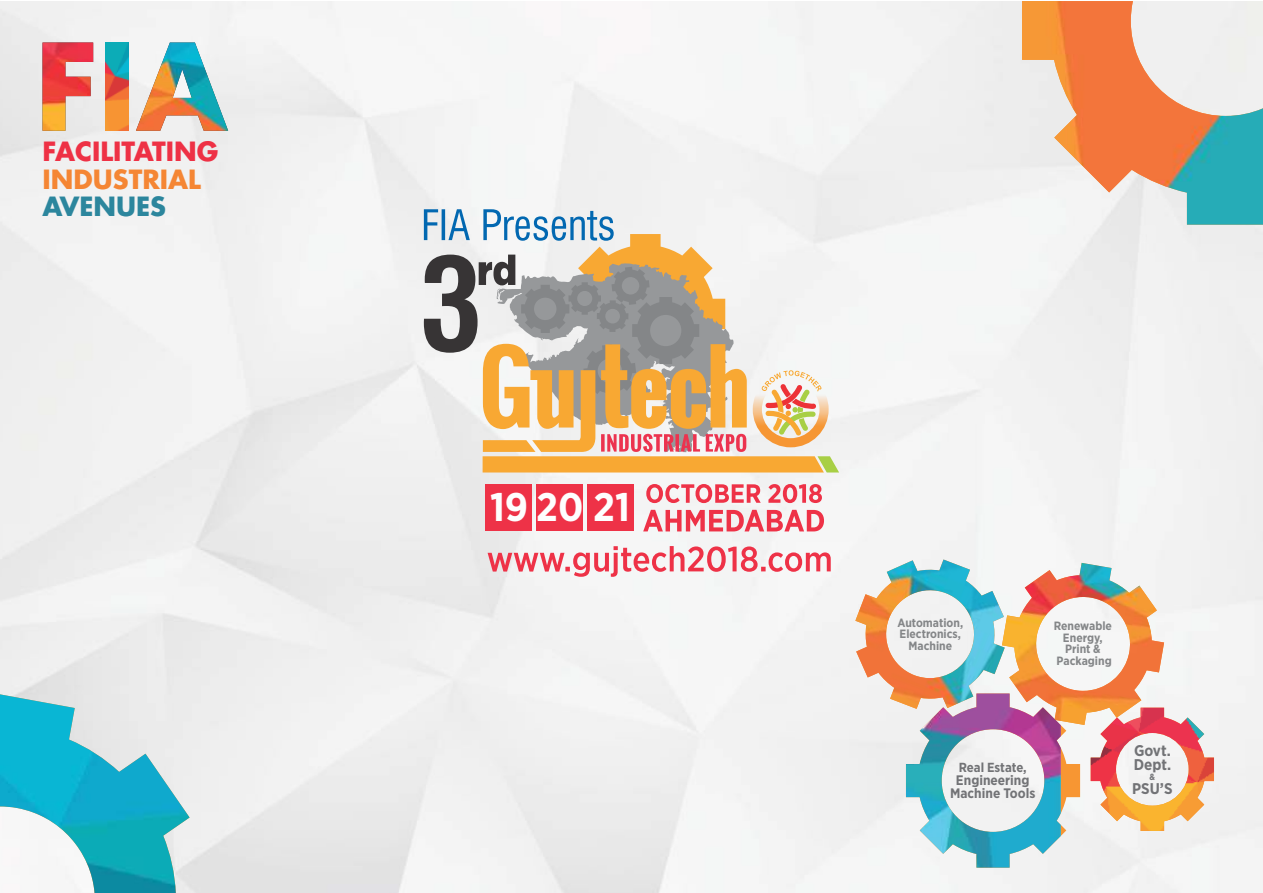
<style>
.page{position:relative;width:1263px;height:893px;background:#fff}
.page>*{position:absolute;margin:0;border:0;box-sizing:border-box;transform-origin:0 0}
.t1{font:700 39.9px "Gotham Narrow";color:#fefefe}
.t2{font:700 25.8px "Futura";color:#ee3145}
.t3{font:700 25.8px "Futura";color:#f58634}
.t4{font:700 25.8px "Futura";color:#2c869d}
.t5{font:700 15.45px/14.9px "Gotham Narrow";color:#727376}
.t6{font:700 13.8px/13.2px "Gotham Narrow";color:#727376;text-align:center}
.t7{font:700 13.2px "Gotham Narrow";color:#727376}
.t8{font:700 12px/11.6px "Gotham Narrow";color:#848688;text-align:center}
.t9{font:700 9px "Gotham Narrow";color:#727376}
</style>
<div class="page">
<div style="left:0;top:1px;width:1263px;height:892px;background:#f2f2f2"></div>
<img style="left:1022px;top:1px;width:241px;height:224px">
<svg style="left:18px;top:693px;width:189px;height:200px"></svg>
<img style="left:0;top:694px;width:190px;height:199px">
<svg style="left:93px;top:43px;width:13px;height:88px"></svg>
<img style="left:43px;top:43px;width:50px;height:88px">
<img style="left:106px;top:43px;width:23px;height:88px">
<img style="left:136px;top:43px;width:92px;height:88px">
<svg style="left:905px;top:562px;width:309px;height:306px"></svg>
<img style="left:855px;top:559px;width:150px;height:150px">
<svg style="left:488px;top:546px;width:343px;height:31px"></svg>
<svg style="left:643px;top:484px;width:181px;height:47px"></svg>
<div style="left:485px;top:484px;width:47px;height:46px;background:#ee3247"></div>
<div style="left:536px;top:484px;width:47px;height:46px;background:#ee3247"></div>
<div style="left:587px;top:484px;width:47px;height:46px;background:#ee3247"></div>
<svg style="left:424px;top:209px;width:415px;height:263px"></svg>
<h2 class="t2" style="left:43px;top:134px;width:177px">FACILITATING</h2>
<h2 class="t3" style="left:43px;top:161px;width:160px">INDUSTRIAL</h2>
<h2 class="t4" style="left:43px;top:189px;width:125px">AVENUES</h2>
<h1 class="t1" style="left:490px;top:481px;width:141px">19 20 21</h1>
<p class="t8" style="left:897px;top:617px;width:67px">Automation,<br>Electronics,<br>Machine</p>
<p class="t8" style="left:1054px;top:620px;width:60px">Renewable<br>Energy,<br>Print &amp;<br>Packaging</p>
<p class="t7" style="left:959px;top:759px;width:69px">Real Estate,</p>
<p class="t6" style="left:950px;top:774px;width:87px">Engineering<br>Machine Tools</p>
<p class="t5" style="left:1134px;top:743px;width:39px">Govt.<br>Dept.</p>
<p class="t9" style="left:1150px;top:771px;width:7px">&amp;</p>
<p class="t5" style="left:1132px;top:781px;width:42px">PSU’S</p>
</div>
